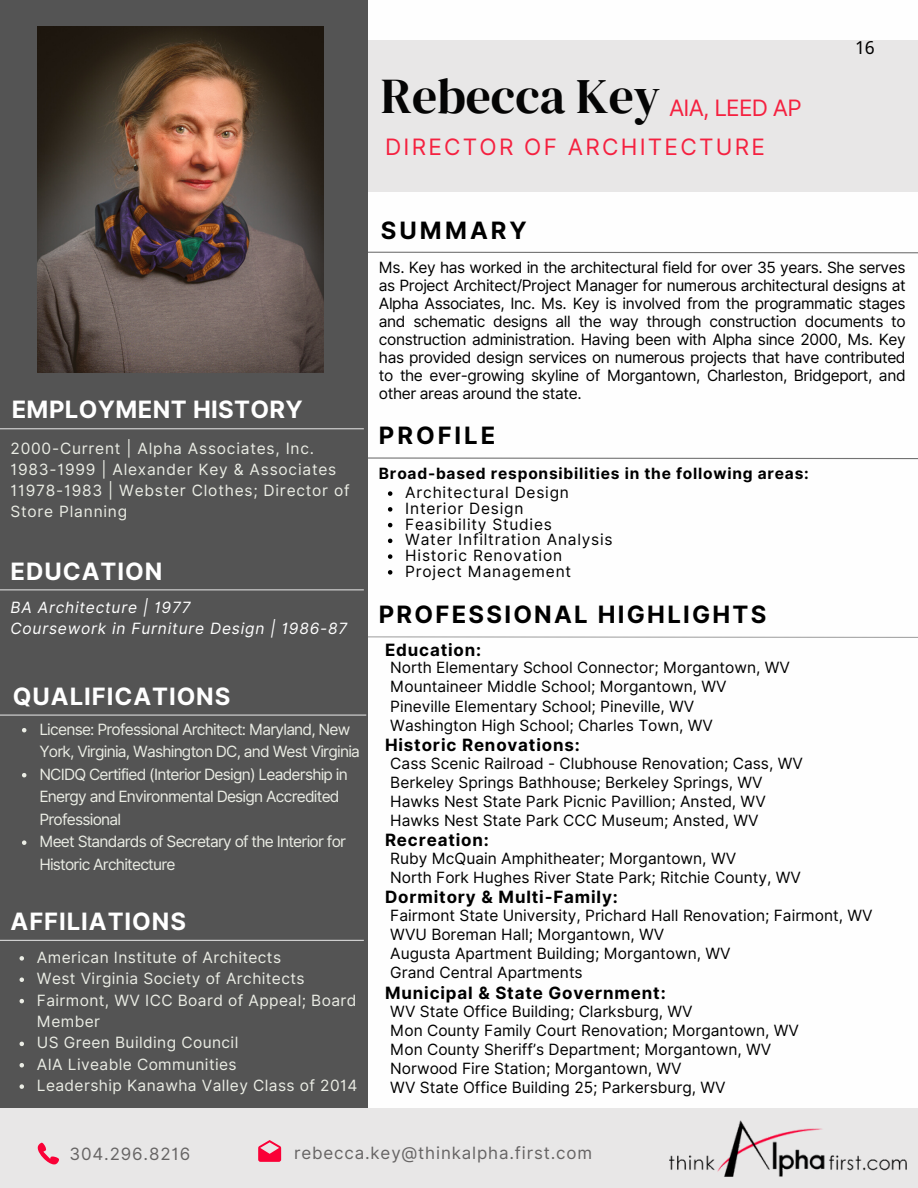
<style>
.page{position:relative;width:918px;height:1188px;background:#fff}
.page>*{position:absolute;margin:0;border:0;box-sizing:border-box;transform-origin:0 0}
.t1{font:49.5px "DM Serif Display";color:#050505}
.t2{font:700 23.85px "Inter";letter-spacing:.04em;color:#fff}
.t3{font:700 23.85px "Inter";letter-spacing:.095em;color:#000}
.t4{font:700 23.85px "Inter";letter-spacing:.015em;color:#fff}
.t5{font:700 23.85px "Inter";letter-spacing:.125em;color:#000}
.t6{font:22.65px "Inter";letter-spacing:.1em;color:#f52140}
.t7{font:22.5px "Inter";letter-spacing:-.035em;color:#f52140}
.t8{font:18px "Noto Sans";color:#000}
.t9{font:700 16.95px "Inter";letter-spacing:.05em;color:#000}
.t10{font:16.95px "Inter";letter-spacing:.05em;color:#666464}
.t11{font:15.45px/18px "Inter";color:#000;text-align:justify}
.t12{font:15.45px/22.5px "Inter";letter-spacing:-.05em;color:#ebede5}
.t13{font:15.45px/21.3px "Inter";letter-spacing:.025em;color:#ebede5}
.t14{font:15.45px/21.1px "Inter";letter-spacing:.05em;color:#ebede5}
.t15{font:15.45px "Inter";letter-spacing:.05em;color:#000}
.t16{font:italic 15.45px "Inter";letter-spacing:.05em;color:#fff}
.t17{font:700 15.45px "Inter";letter-spacing:.05em;color:#000}
</style>
<div class="page">
<div style="left:0;top:40px;width:918px;height:152px;background:#e8e7e7"></div>
<div style="left:1px;top:0;width:367px;height:1188px;background:#545454"></div>
<div style="left:0;top:1109px;width:918px;height:79px;background:#e8e7e7"></div>
<hr style="left:0;top:428px;width:364px;height:1px;background:#d9d9d9">
<svg style="left:368px;top:251px;width:550px;height:3px"></svg>
<img style="left:38px;top:26px;width:285px;height:347px">
<svg style="left:258px;top:1140px;width:23px;height:22px"></svg>
<svg style="left:38px;top:1143px;width:21px;height:21px"></svg>
<hr style="left:0;top:940px;width:364px;height:1px;background:#d9d9d9">
<svg style="left:368px;top:457px;width:550px;height:3px"></svg>
<svg style="left:368px;top:636px;width:550px;height:2px"></svg>
<img style="left:669px;top:1120px;width:237px;height:57px">
<svg style="left:22px;top:728px;width:4px;height:4px"></svg>
<svg style="left:22px;top:773px;width:4px;height:4px"></svg>
<svg style="left:22px;top:840px;width:4px;height:5px"></svg>
<svg style="left:20px;top:956px;width:4px;height:5px"></svg>
<svg style="left:20px;top:978px;width:4px;height:4px"></svg>
<svg style="left:20px;top:999px;width:4px;height:4px"></svg>
<svg style="left:20px;top:1042px;width:4px;height:4px"></svg>
<svg style="left:20px;top:1063px;width:4px;height:5px"></svg>
<svg style="left:20px;top:1084px;width:4px;height:5px"></svg>
<svg style="left:388px;top:491px;width:4px;height:5px"></svg>
<svg style="left:388px;top:507px;width:4px;height:5px"></svg>
<svg style="left:388px;top:523px;width:4px;height:4px"></svg>
<svg style="left:388px;top:539px;width:4px;height:4px"></svg>
<svg style="left:388px;top:554px;width:4px;height:5px"></svg>
<svg style="left:388px;top:570px;width:4px;height:5px"></svg>
<hr style="left:0;top:715px;width:366px;height:1px;background:#d9d9d9">
<hr style="left:0;top:589px;width:364px;height:1px;background:#d9d9d9">
<h2 class="t1" style="left:381px;top:62px;width:281px">Rebecca Key</h2>
<h4 class="t6" style="left:385px;top:133px;width:381px">DIRECTOR OF ARCHITECTURE</h4>
<h4 class="t7" style="left:669px;top:94px;width:134px">AIA, LEED AP</h4>
<p class="t8" style="left:855px;top:35px;width:21px">16</p>
<h2 class="t4" style="left:12px;top:396px;width:293px">EMPLOYMENT HISTORY</h2>
<h2 class="t14" style="left:11px;top:438px;width:305px">2000-Current | Alpha Associates, Inc.</h2>
<h2 class="t14" style="left:11px;top:459px;width:327px">1983-1999 | Alexander Key &amp; Associates</h2>
<p class="t14" style="left:11px;top:480px;width:341px">11978-1983 | Webster Clothes; Director of<br>Store Planning</p>
<h2 class="t2" style="left:11px;top:557px;width:153px">EDUCATION</h2>
<p class="t16" style="left:11px;top:598px;width:182px">BA Architecture | 1977</p>
<p class="t16" style="left:11px;top:619px;width:338px">Coursework in Furniture Design | 1986-87</p>
<p class="t2" style="left:13px;top:682px;width:219px">QUALIFICATIONS</p>
<p class="t12" style="left:39px;top:718px;width:322px">License: Professional Architect: Maryland, New<br>York, Virginia, Washington DC, and West Virginia</p>
<p class="t12" style="left:39px;top:763px;width:310px">NCIDQ Certified (Interior Design) Leadership in<br>Energy and Environmental Design Accredited<br>Professional</p>
<p class="t12" style="left:39px;top:830px;width:308px">Meet Standards of Secretary of the Interior for<br>Historic Architecture</p>
<p class="t2" style="left:11px;top:907px;width:177px">AFFILIATIONS</p>
<p class="t13" style="left:37px;top:947px;width:246px">American Institute of Architects</p>
<h1 class="t13" style="left:37px;top:968px;width:269px">West Virginia Society of Architects</h1>
<h3 class="t13" style="left:37px;top:989px;width:321px">Fairmont, WV ICC Board of Appeal; Board<br>Member</h3>
<h3 class="t13" style="left:37px;top:1032px;width:203px">US Green Building Council</h3>
<h2 class="t13" style="left:37px;top:1053px;width:201px">AIA Liveable Communities</h2>
<p class="t13" style="left:37px;top:1075px;width:322px">Leadership Kanawha Valley Class of 2014</p>
<h2 class="t5" style="left:381px;top:216px;width:147px">SUMMARY</h2>
<p class="t11" style="left:379px;top:258px;width:528px">Ms. Key has worked in the architectural field for over 35 years. She serves as Project Architect/Project Manager for numerous architectural designs at Alpha Associates, Inc. Ms. Key is involved from the programmatic stages and schematic designs all the way through construction documents to construction administration. Having been with Alpha since 2000, Ms. Key has provided design services on numerous projects that have contributed to the ever-growing skyline of Morgantown, Charleston, Bridgeport, and other areas around the state.</p>
<p class="t5" style="left:379px;top:421px;width:118px">PROFILE</p>
<p class="t17" style="left:379px;top:464px;width:431px">Broad-based responsibilities in the following areas:</p>
<p class="t15" style="left:405px;top:483px;width:165px">Architectural Design</p>
<p class="t15" style="left:405px;top:499px;width:120px">Interior Design</p>
<p class="t15" style="left:405px;top:515px;width:148px">Feasibility Studies</p>
<p class="t15" style="left:405px;top:531px;width:209px">Water Infiltration Analysis</p>
<p class="t15" style="left:405px;top:546px;width:158px">Historic Renovation</p>
<h4 class="t15" style="left:405px;top:562px;width:167px">Project Management</h4>
<p class="t3" style="left:379px;top:600px;width:389px">PROFESSIONAL HIGHLIGHTS</p>
<p class="t11" style="left:390px;top:659px;width:401px">North Elementary School Connector; Morgantown, WV</p>
<p class="t11" style="left:390px;top:678px;width:338px">Mountaineer Middle School; Morgantown, WV</p>
<p class="t11" style="left:390px;top:697px;width:306px">Pineville Elementary School; Pineville, WV</p>
<p class="t11" style="left:390px;top:716px;width:324px">Washington High School; Charles Town, WV</p>
<p class="t9" style="left:385px;top:640px;width:98px">Education:</p>
<p class="t9" style="left:385px;top:735px;width:196px">Historic Renovations:</p>
<p class="t11" style="left:390px;top:754px;width:414px">Cass Scenic Railroad - Clubhouse Renovation; Cass, WV</p>
<h4 class="t11" style="left:390px;top:773px;width:374px">Berkeley Springs Bathhouse; Berkeley Springs, WV</h4>
<p class="t11" style="left:390px;top:793px;width:377px">Hawks Nest State Park Picnic Pavillion; Ansted, WV</p>
<p class="t11" style="left:390px;top:812px;width:370px">Hawks Nest State Park CCC Museum; Ansted, WV</p>
<h4 class="t9" style="left:385px;top:830px;width:105px">Recreation:</h4>
<p class="t11" style="left:390px;top:849px;width:347px">Ruby McQuain Amphitheater; Morgantown, WV</p>
<p class="t11" style="left:390px;top:868px;width:412px">North Fork Hughes River State Park; Ritchie County, WV</p>
<h4 class="t11" style="left:390px;top:907px;width:484px">Fairmont State University, Prichard Hall Renovation; Fairmont, WV</h4>
<p class="t11" style="left:390px;top:926px;width:276px">WVU Boreman Hall; Morgantown, WV</p>
<p class="t11" style="left:390px;top:945px;width:342px">Augusta Apartment Building; Morgantown, WV</p>
<p class="t11" style="left:390px;top:964px;width:194px">Grand Central Apartments</p>
<p class="t11" style="left:390px;top:1002px;width:304px">WV State Office Building; Clarksburg, WV</p>
<p class="t11" style="left:390px;top:1021px;width:410px">Mon County Family Court Renovation; Morgantown, WV</p>
<p class="t11" style="left:390px;top:1040px;width:382px">Mon County Sheriff’s Department; Morgantown, WV</p>
<p class="t11" style="left:390px;top:1059px;width:293px">Norwood Fire Station; Morgantown, WV</p>
<p class="t11" style="left:390px;top:1079px;width:337px">WV State Office Building 25; Parkersburg, WV</p>
<p class="t9" style="left:385px;top:887px;width:234px">Dormitory &amp; Multi-Family:</p>
<p class="t9" style="left:385px;top:983px;width:282px">Municipal &amp; State Government:</p>
<p class="t10" style="left:69px;top:1144px;width:122px">304.296.8216</p>
<p class="t10" style="left:294px;top:1143px;width:300px">rebecca.key@thinkalpha.first.com</p>
</div>
